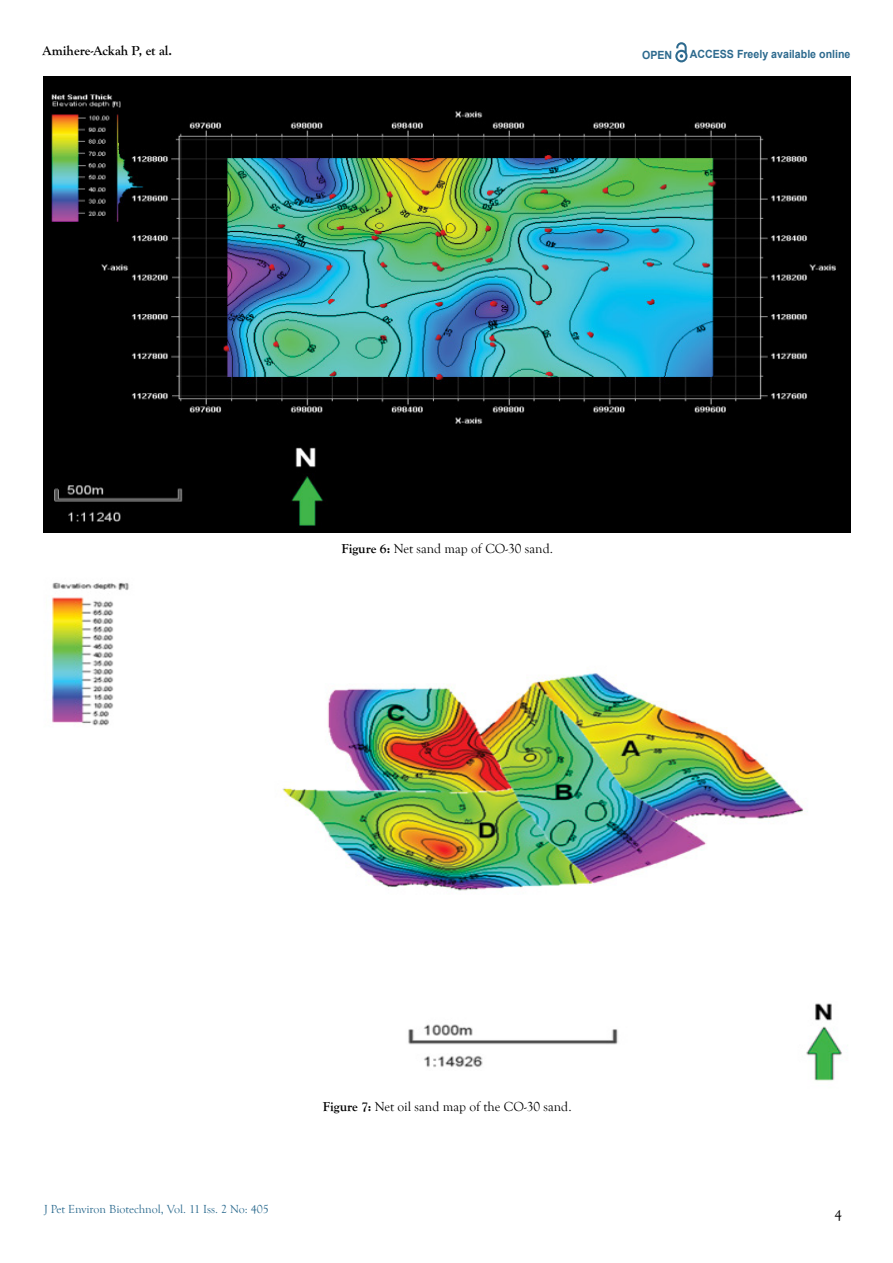
<style>
.page{position:relative;width:893px;height:1263px;background:#fff}
.page>*{position:absolute;margin:0;border:0;box-sizing:border-box;transform-origin:0 0}
.t1{font:15px "Goudy Old Style T";color:#000}
.t2{font:13.5px "Goudy Old Style T";color:#000}
.t3{font:700 13.5px "Goudy Old Style T";color:#000}
.t4{font:12px "Goudy Old Style T";color:#2c6b8f}
.t5{font:700 11.25px "Arial";color:#2d6a8e;scale:.94 1}
.s1{font-weight:700}
</style>
<div class="page">
<svg style="left:675px;top:43px;width:12px;height:19px"></svg>
<img style="left:44px;top:77px;width:807px;height:456px">
<img style="left:52px;top:582px;width:790px;height:499px">
<p class="t3" style="left:43px;top:43px;width:131px">Amihere-Ackah P, et al.</p>
<p class="t5" style="left:642px;top:47px;width:34px">OPEN</p>
<p class="t5" style="left:690px;top:46px;width:172px">ACCESS Freely available online</p>
<p class="t2" style="left:341px;top:542px;width:213px"><span class="s1">Figure 6:</span> Net sand map of CO-30 sand.</p>
<p class="t4" style="left:44px;top:1203px;width:226px">J Pet Environ Biotechnol, Vol. 11 Iss. 2 No: 405</p>
<p class="t2" style="left:323px;top:1099px;width:250px"><span class="s1">Figure 7:</span> Net oil sand map of the CO-30 sand.</p>
<p class="t1" style="left:834px;top:1207px;width:9px">4</p>
</div>
